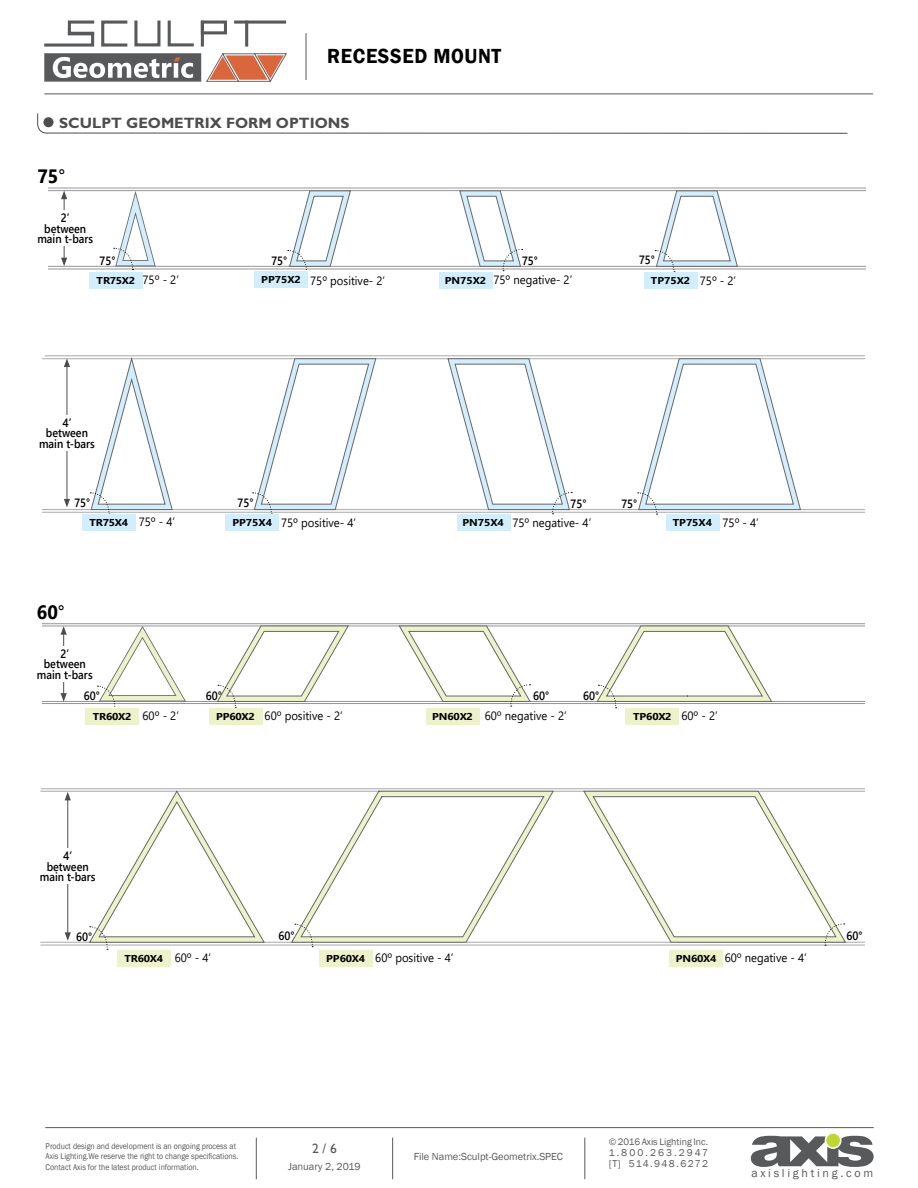
<style>
.page{position:relative;width:918px;height:1188px;background:#fff}
.page>*{position:absolute;margin:0;border:0;box-sizing:border-box;transform-origin:0 0}
.t1{font:600 21px "Franklin Gothic";letter-spacing:.03em;color:#000;scale:.95 1}
.t2{font:700 19.35px "Segoe UI";color:#000;scale:.95 1}
.t3{font:700 15px "Gill Sans";color:#4d4d4f}
.t4{font:13.5px "Gill Sans";color:#58595b}
.t5{font:12px "Segoe UI";color:#000;scale:.94 1}
.t6{font:600 12px/10.5px "Segoe UI";color:#000;text-align:center;scale:.9 1}
.t7{font:12px "Franklin Gothic";letter-spacing:.225em;color:#58595b}
.t8{font:10.5px "Franklin Gothic";color:#58595b}
.t9{font:10.2px/11.2px "Franklin Gothic";letter-spacing:.14em;color:#58595b}
.t10{font:700 10.05px "Segoe UI";letter-spacing:-.025em;color:#000;scale:1.1 1}
.t11{font:9.75px "Franklin Gothic";color:#58595b}
.t12{font:8.7px/10.5px "Franklin Gothic";color:#58595b;scale:.9 1}
.s1{font-weight:400}
.s2{font-weight:400;font-size:12px}
.s3{font-weight:700;font-size:10.05px}
</style>
<div class="page">
<hr style="left:44px;top:93px;width:829px;height:1px;background:#58595b">
<hr style="left:306px;top:33px;width:1px;height:47px;background:#58595b">
<hr style="left:45px;top:1127px;width:829px;height:1px;background:#58595b">
<hr style="left:585px;top:1138px;width:1px;height:41px;background:#58595b">
<hr style="left:392px;top:1138px;width:1px;height:41px;background:#58595b">
<hr style="left:256px;top:1138px;width:1px;height:41px;background:#58595b">
<svg style="left:751px;top:1136px;width:123px;height:31px"></svg>
<div style="left:827px;top:1134px;width:12px;height:13px;background:#bfd730;border-radius:50%"></div>
<div style="left:827px;top:1134px;width:12px;height:13px;border:1px solid #bfd730;border-radius:50%"></div>
<svg style="left:44px;top:20px;width:243px;height:62px"></svg>
<svg style="left:37px;top:113px;width:811px;height:21px"></svg>
<div style="left:43px;top:117px;width:11px;height:10px;background:#4d4d4f;border-radius:50%"></div>
<hr style="left:41px;top:942px;width:824px;height:1px;background:#a7a9ac">
<hr style="left:41px;top:945px;width:824px;height:1px;background:#a7a9ac">
<hr style="left:41px;top:791px;width:824px;height:1px;background:#a7a9ac">
<hr style="left:41px;top:788px;width:824px;height:1px;background:#a7a9ac">
<hr style="left:67px;top:798px;width:1px;height:137px;background:#4d4d4f">
<svg style="left:65px;top:792px;width:6px;height:8px"></svg>
<svg style="left:65px;top:932px;width:6px;height:9px"></svg>
<div style="left:37px;top:849px;width:62px;height:35px;background:#fff"></div>
<svg style="left:582px;top:790px;width:265px;height:156px"></svg>
<svg style="left:89px;top:790px;width:177px;height:160px"></svg>
<svg style="left:290px;top:790px;width:265px;height:157px"></svg>
<div style="left:117px;top:950px;width:53px;height:17px;background:#edf2ca"></div>
<div style="left:319px;top:950px;width:53px;height:17px;background:#edf2ca"></div>
<div style="left:670px;top:950px;width:53px;height:17px;background:#edf2ca"></div>
<hr style="left:43px;top:701px;width:821px;height:1px;background:#939598">
<hr style="left:43px;top:703px;width:821px;height:1px;background:#939598">
<hr style="left:43px;top:626px;width:821px;height:1px;background:#939598">
<hr style="left:43px;top:623px;width:821px;height:1px;background:#939598">
<hr style="left:63px;top:632px;width:1px;height:64px;background:#4d4d4f">
<svg style="left:61px;top:626px;width:6px;height:9px"></svg>
<svg style="left:61px;top:693px;width:6px;height:9px"></svg>
<div style="left:30px;top:646px;width:69px;height:36px;background:#fff"></div>
<svg style="left:398px;top:625px;width:134px;height:82px"></svg>
<svg style="left:97px;top:626px;width:89px;height:81px"></svg>
<svg style="left:216px;top:625px;width:134px;height:83px"></svg>
<svg style="left:596px;top:625px;width:177px;height:83px"></svg>
<div style="left:86px;top:708px;width:53px;height:16px;background:#edf2ca"></div>
<div style="left:209px;top:708px;width:53px;height:16px;background:#edf2ca"></div>
<div style="left:426px;top:708px;width:53px;height:16px;background:#edf2ca"></div>
<div style="left:626px;top:708px;width:53px;height:16px;background:#edf2ca"></div>
<hr style="left:48px;top:266px;width:817px;height:1px;background:#939598">
<hr style="left:48px;top:269px;width:817px;height:1px;background:#939598">
<hr style="left:48px;top:188px;width:817px;height:1px;background:#939598">
<hr style="left:48px;top:190px;width:817px;height:1px;background:#939598">
<svg style="left:114px;top:191px;width:42px;height:79px"></svg>
<hr style="left:64px;top:197px;width:1px;height:63px;background:#4d4d4f">
<svg style="left:61px;top:191px;width:6px;height:8px"></svg>
<svg style="left:61px;top:258px;width:6px;height:8px"></svg>
<div style="left:31px;top:211px;width:69px;height:35px;background:#fff"></div>
<svg style="left:288px;top:190px;width:64px;height:80px"></svg>
<svg style="left:655px;top:190px;width:83px;height:82px"></svg>
<svg style="left:459px;top:190px;width:64px;height:81px"></svg>
<div style="left:89px;top:272px;width:54px;height:16px;background:#d2eefc"></div>
<div style="left:255px;top:271px;width:53px;height:16px;background:#d2eefc"></div>
<div style="left:440px;top:272px;width:53px;height:16px;background:#d2eefc"></div>
<div style="left:645px;top:272px;width:53px;height:16px;background:#d2eefc"></div>
<hr style="left:42px;top:509px;width:822px;height:1px;background:#a7a9ac">
<hr style="left:42px;top:512px;width:822px;height:1px;background:#a7a9ac">
<hr style="left:42px;top:358px;width:822px;height:1px;background:#a7a9ac">
<hr style="left:45px;top:355px;width:819px;height:1px;background:#a7a9ac">
<hr style="left:67px;top:365px;width:1px;height:136px;background:#4d4d4f">
<svg style="left:64px;top:358px;width:6px;height:9px"></svg>
<svg style="left:64px;top:499px;width:6px;height:8px"></svg>
<div style="left:36px;top:415px;width:62px;height:36px;background:#fff"></div>
<svg style="left:447px;top:358px;width:125px;height:156px"></svg>
<svg style="left:90px;top:355px;width:83px;height:160px"></svg>
<svg style="left:253px;top:358px;width:124px;height:156px"></svg>
<svg style="left:638px;top:358px;width:164px;height:157px"></svg>
<div style="left:82px;top:514px;width:53px;height:17px;background:#d2eefc"></div>
<div style="left:226px;top:514px;width:53px;height:16px;background:#d2eefc"></div>
<div style="left:457px;top:514px;width:53px;height:16px;background:#d2eefc"></div>
<div style="left:666px;top:514px;width:53px;height:16px;background:#d2eefc"></div>
<h1 class="t1" style="left:327px;top:43px;width:185px">RECESSED MOUNT</h1>
<p class="t3" style="left:59px;top:114px;width:292px">SCULPT GEOMETRIX FORM OPTIONS</p>
<h2 class="t2" style="left:37px;top:157px;width:31px">75<span class="s1">°</span></h2>
<p class="t6" style="left:37px;top:212px;width:63px">2’<br>between main t-bars</p>
<p class="t6" style="left:100px;top:255px;width:19px">75°</p>
<p class="t6" style="left:271px;top:255px;width:19px">75°</p>
<p class="t6" style="left:522px;top:254px;width:19px">75°</p>
<p class="t6" style="left:639px;top:254px;width:19px">75°</p>
<p class="t10" style="left:97px;top:271px;width:76px">TR75X2 <span class="s2">75º - 2’</span></p>
<p class="t5" style="left:261px;top:269px;width:133px"><span class="s3">PP75X2</span> 75º positive- 2’</p>
<p class="t5" style="left:445px;top:269px;width:137px"><span class="s3">PN75X2</span> 75º negative- 2’</p>
<p class="t10" style="left:651px;top:271px;width:79px">TP75X2 <span class="s2">75º - 2’</span></p>
<p class="t6" style="left:39px;top:416px;width:63px">4’<br>between main t-bars</p>
<p class="t6" style="left:75px;top:497px;width:19px">75°</p>
<p class="t6" style="left:238px;top:497px;width:19px">75°</p>
<p class="t6" style="left:571px;top:497px;width:19px">75°</p>
<p class="t6" style="left:622px;top:497px;width:19px">75°</p>
<p class="t10" style="left:89px;top:513px;width:79px">TR75X4 <span class="s2">75º - 4’</span></p>
<p class="t5" style="left:232px;top:511px;width:133px"><span class="s3">PP75X4</span> 75º positive- 4’</p>
<p class="t5" style="left:462px;top:511px;width:139px"><span class="s3">PN75X4</span> 75º negative- 4’</p>
<p class="t10" style="left:673px;top:513px;width:80px">TP75X4 <span class="s2">75º - 4’</span></p>
<h2 class="t2" style="left:37px;top:594px;width:31px">60<span class="s1">°</span></h2>
<p class="t6" style="left:37px;top:647px;width:63px">2’<br>between main t-bars</p>
<p class="t6" style="left:84px;top:690px;width:19px">60°</p>
<p class="t6" style="left:206px;top:690px;width:19px">60°</p>
<p class="t6" style="left:533px;top:690px;width:19px">60°</p>
<p class="t6" style="left:583px;top:690px;width:19px">60°</p>
<p class="t10" style="left:93px;top:707px;width:80px">TR60X2 <span class="s2">60º - 2’</span></p>
<p class="t5" style="left:216px;top:704px;width:136px"><span class="s3">PP60X2</span> 60º positive - 2’</p>
<p class="t5" style="left:432px;top:704px;width:145px"><span class="s3">PN60X2</span> 60º negative - 2’</p>
<p class="t10" style="left:633px;top:707px;width:79px">TP60X2 <span class="s2">60º - 2’</span></p>
<p class="t6" style="left:40px;top:850px;width:63px">4’<br>between main t-bars</p>
<p class="t6" style="left:76px;top:930px;width:19px">60°</p>
<p class="t6" style="left:279px;top:929px;width:19px">60°</p>
<p class="t6" style="left:847px;top:929px;width:19px">60°</p>
<p class="t10" style="left:125px;top:949px;width:80px">TR60X4 <span class="s2">60º - 4’</span></p>
<p class="t5" style="left:326px;top:947px;width:137px"><span class="s3">PP60X4</span> 60º positive - 4’</p>
<p class="t5" style="left:676px;top:947px;width:141px"><span class="s3">PN60X4</span> 60º negative - 4’</p>
<p class="t12" style="left:46px;top:1141px;width:216px">Product design and development is an ongoing process at<br>Axis Lighting.We reserve the right to change specifications.<br>Contact Axis for the latest product information.</p>
<p class="t4" style="left:312px;top:1141px;width:26px">2 / 6</p>
<p class="t8" style="left:288px;top:1160px;width:74px">January 2, 2019</p>
<p class="t8" style="left:414px;top:1150px;width:151px">File Name:Sculpt-Geometrix.SPEC</p>
<p class="t11" style="left:609px;top:1136px;width:101px">© 2016 Axis Lighting Inc.</p>
<p class="t9" style="left:609px;top:1147px;width:101px">1.800.263.2947 [T] 514.948.6272</p>
<p class="t7" style="left:751px;top:1165px;width:123px">axislighting.com</p>
</div>
